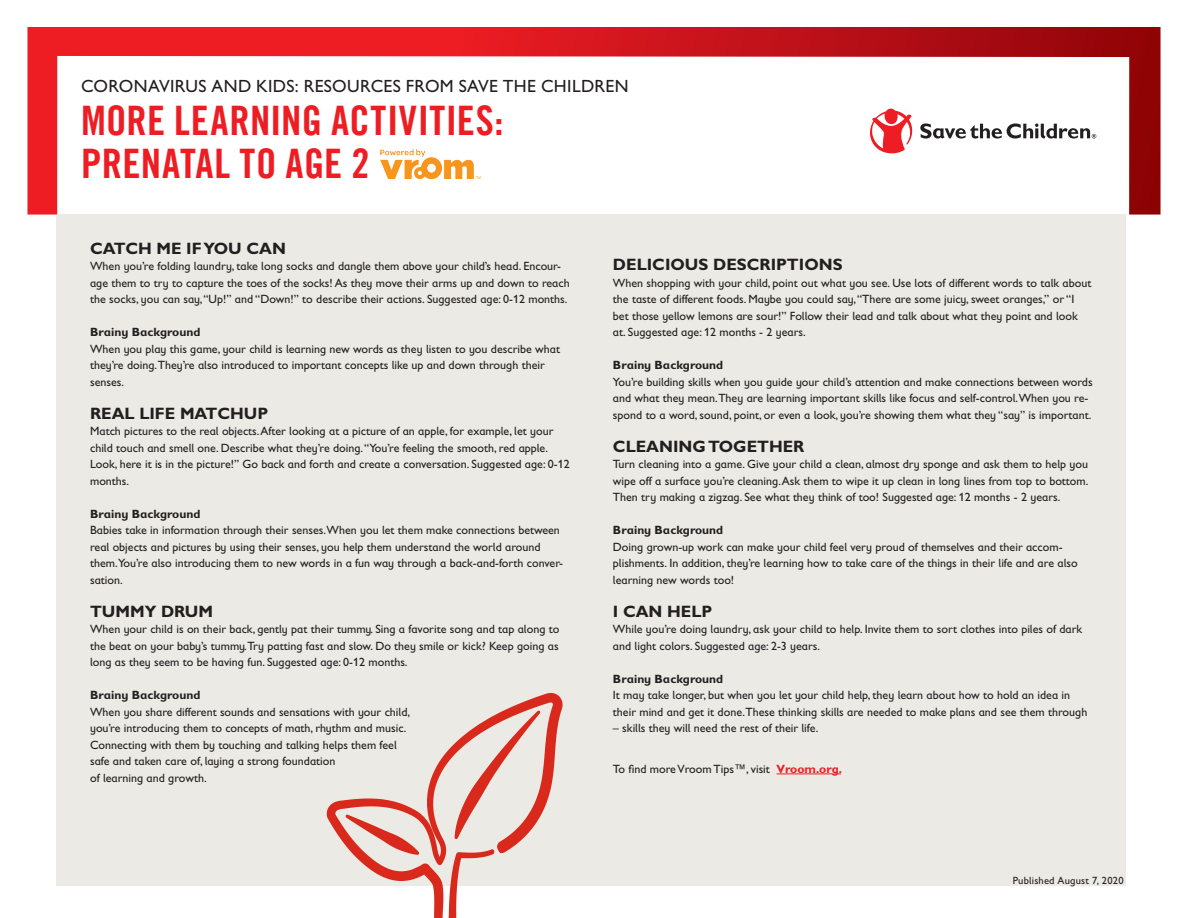
<style>
.page{position:relative;width:1188px;height:918px;background:#fff}
.page>*{position:absolute;margin:0;border:0;box-sizing:border-box;transform-origin:0 0}
.t1{font:40.8px "Trade Gothic LT Com Bd Cn 20";letter-spacing:.01em;color:#ee1d23}
.t2{font:17.7px "Gill Sans Infant Std";letter-spacing:.02em;color:#231f20}
.t3{font:700 16.5px "Gill Sans Infant Std";color:#231f20}
.t4{font:12px/16.5px "Gill Sans Infant Std";color:#231f20}
.t5{font:700 12px "Gill Sans Infant Std";color:#231f20}
.t6{font:10.5px "Gill Sans Infant Std";letter-spacing:.02em;color:#231f20}
.s1{font-weight:700;color:#ee1d23}
</style>
<div class="page">
<svg style="left:27px;top:27px;width:1134px;height:188px"></svg>
<svg style="left:870px;top:108px;width:44px;height:46px"></svg>
<svg style="left:920px;top:123px;width:176px;height:16px"></svg>
<div style="left:57px;top:214px;width:1069px;height:672px;background:#eceae4"></div>
<hr style="left:777px;top:774px;width:64px;height:1px;background:#ee1d23">
<img style="left:380px;top:150px;width:101px;height:29px">
<svg style="left:327px;top:693px;width:236px;height:225px"></svg>
<svg style="left:455px;top:711px;width:85px;height:128px"></svg>
<svg style="left:346px;top:814px;width:73px;height:41px"></svg>
<p class="t2" style="left:81px;top:75px;width:549px">CORONAVIRUS AND KIDS: RESOURCES FROM SAVE THE CHILDREN</p>
<p class="t1" style="left:81px;top:95px;width:424px">MORE LEARNING ACTIVITIES:</p>
<p class="t1" style="left:81px;top:139px;width:290px">PRENATAL TO AGE 2</p>
<p class="t3" style="left:90px;top:239px;width:197px">CATCH ME IF YOU CAN</p>
<p class="t4" style="left:90px;top:258px;width:481px">When you’re folding laundry, take long socks and dangle them above your child’s head. Encour&shy;age them to try to capture the toes of the socks! As they move their arms up and down to reach the socks, you can say, “Up!” and “Down!” to describe their actions. Suggested age: 0-12 months.</p>
<p class="t5" style="left:90px;top:325px;width:112px">Brainy Background</p>
<p class="t4" style="left:90px;top:341px;width:471px">When you play this game, your child is learning new words as they listen to you describe what they’re doing.They’re also introduced to important concepts like up and down through their senses.</p>
<p class="t3" style="left:90px;top:404px;width:180px">REAL LIFE MATCHUP</p>
<p class="t4" style="left:90px;top:423px;width:481px">Match pictures to the real objects. After looking at a picture of an apple, for example, let your child touch and smell one. Describe what they’re doing. “You’re feeling the smooth, red apple.<br>Look, here it is in the picture!” Go back and forth and create a conversation. Suggested age: 0-12 months.</p>
<p class="t5" style="left:90px;top:507px;width:112px">Brainy Background</p>
<p class="t4" style="left:90px;top:522px;width:474px">Babies take in information through their senses.When you let them make connections between real objects and pictures by using their senses, you help them understand the world around them.You’re also introducing them to new words in a fun way through a back-and-forth conver&shy;sation.</p>
<p class="t3" style="left:90px;top:602px;width:125px">TUMMY DRUM</p>
<p class="t4" style="left:90px;top:621px;width:471px;text-align:justify">When your child is on their back, gently pat their tummy. Sing a favorite song and tap along to the beat on your baby’s tummy.Try patting fast and slow. Do they smile or kick? Keep going as long as they seem to be having fun. Suggested age: 0-12 months.</p>
<p class="t5" style="left:90px;top:688px;width:112px">Brainy Background</p>
<p class="t4" style="left:90px;top:704px;width:322px">When you share different sounds and sensations with your child,</p>
<p class="t4" style="left:90px;top:720px;width:318px">you’re introducing them to concepts of math, rhythm and music.</p>
<p class="t4" style="left:90px;top:737px;width:308px">Connecting with them by touching and talking helps them feel</p>
<p class="t4" style="left:90px;top:753px;width:247px">safe and taken care of, laying a strong foundation</p>
<p class="t4" style="left:90px;top:770px;width:118px">of learning and growth.</p>
<p class="t3" style="left:613px;top:255px;width:231px">DELICIOUS DESCRIPTIONS</p>
<p class="t4" style="left:613px;top:275px;width:480px">When shopping with your child, point out what you see. Use lots of different words to talk about the taste of different foods. Maybe you could say, “There are some juicy, sweet oranges,” or “I bet those yellow lemons are sour!” Follow their lead and talk about what they point and look at. Suggested age: 12 months - 2 years.</p>
<p class="t5" style="left:613px;top:358px;width:112px">Brainy Background</p>
<p class="t4" style="left:613px;top:374px;width:481px">You’re building skills when you guide your child’s attention and make connections between words and what they mean.They are learning important skills like focus and self-control.When you re&shy;spond to a word, sound, point, or even a look, you’re showing them what they “say” is important.</p>
<p class="t3" style="left:613px;top:437px;width:193px">CLEANING TOGETHER</p>
<p class="t4" style="left:613px;top:456px;width:477px;text-align:justify">Turn cleaning into a game. Give your child a clean, almost dry sponge and ask them to help you wipe off a surface you’re cleaning. Ask them to wipe it up clean in long lines from top to bottom.<br>Then try making a zigzag. See what they think of too! Suggested age: 12 months - 2 years.</p>
<p class="t5" style="left:613px;top:523px;width:112px">Brainy Background</p>
<p class="t4" style="left:613px;top:539px;width:466px">Doing grown-up work can make your child feel very proud of themselves and their accom&shy;plishments. In addition, they’re learning how to take care of the things in their life and are also learning new words too!</p>
<p class="t3" style="left:613px;top:602px;width:101px">I CAN HELP</p>
<p class="t4" style="left:613px;top:621px;width:471px">While you’re doing laundry, ask your child to help. Invite them to sort clothes into piles of dark and light colors. Suggested age: 2-3 years.</p>
<p class="t5" style="left:613px;top:672px;width:112px">Brainy Background</p>
<p class="t4" style="left:613px;top:687px;width:476px">It may take longer, but when you let your child help, they learn about how to hold an idea in their mind and get it done.These thinking skills are needed to make plans and see them through</p>
<p class="t4" style="left:613px;top:720px;width:207px">– skills they will need the rest of their life.</p>
<p class="t4" style="left:613px;top:760px;width:231px">To find more Vroom Tips™, visit <span class="s1">Vroom.org.</span></p>
<p class="t6" style="left:1013px;top:874px;width:113px">Published August 7, 2020</p>
</div>
